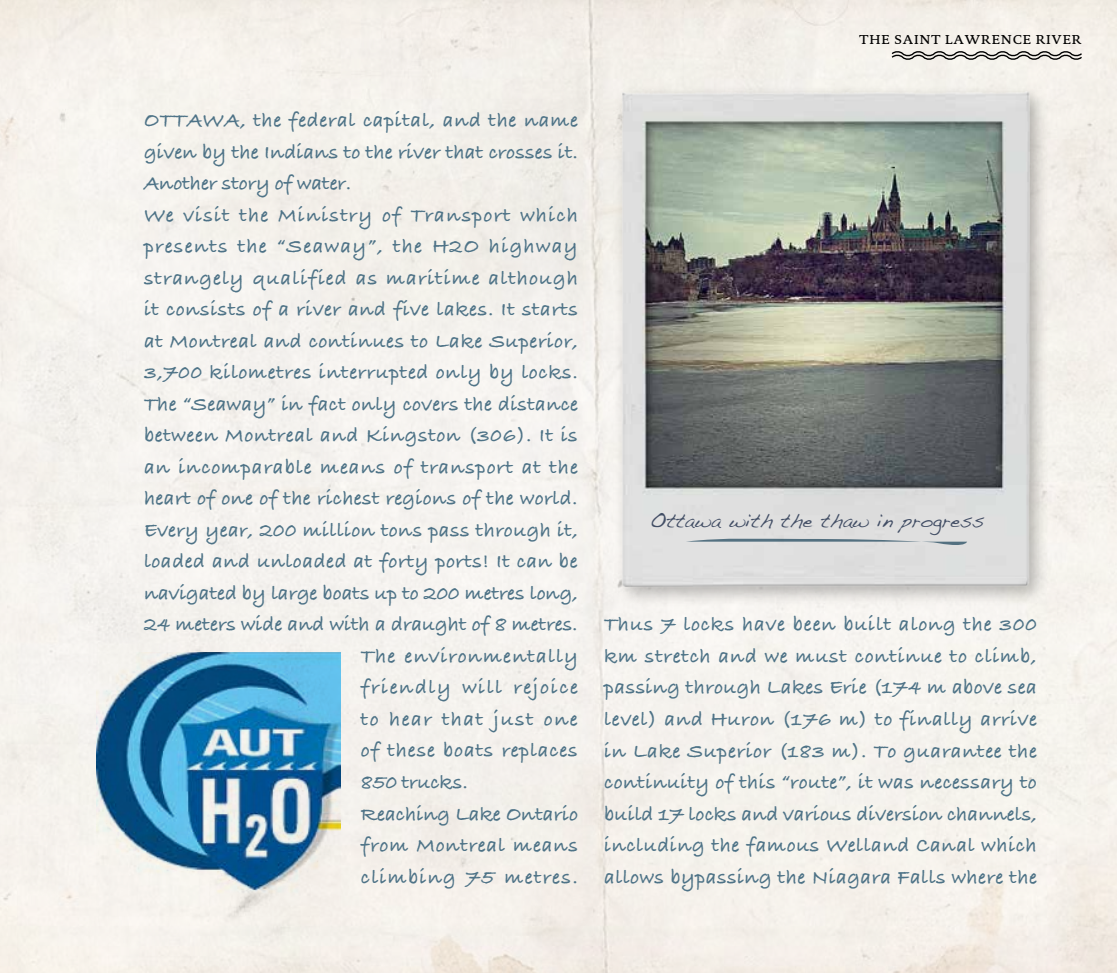
<style>
.page{position:relative;width:1117px;height:973px;background:#fff}
.page>*{position:absolute;margin:0;border:0;box-sizing:border-box;transform-origin:0 0}
.t1{font:700 21px/31.5px "Bradley Hand ITCTT";letter-spacing:.03em;color:#4e7387;text-align:justify}
.t2{font:700 21px "Bradley Hand ITCTT";color:#4e7387}
.t3{font:700 21px "Bradley Hand ITCTT";letter-spacing:.06em;color:#4e7387}
.t4{font:700 21px "Bradley Hand ITCTT";letter-spacing:.005em;color:#4e7387}
.t5{font:700 21px "Bradley Hand ITCTT";letter-spacing:.01em;color:#4e7387}
.t6{font:700 21px "Bradley Hand ITCTT";letter-spacing:.05em;color:#4e7387}
.t7{font:700 21px "Bradley Hand ITCTT";letter-spacing:.065em;color:#4e7387}
.t8{font:700 21px "Bradley Hand ITCTT";letter-spacing:.08em;color:#4e7387}
.t9{font:700 21px "Bradley Hand ITCTT";letter-spacing:.055em;color:#4e7387}
.t10{font:19.78px "Handwriting Dakota";color:#424e65}
.t11{font:13.12px "Documenta Medium Small Caps";letter-spacing:.075em;color:#000}
</style>
<div class="page">
<div style="left:0;top:0;width:1116px;height:972px;background:#f5f2ec"></div>
<div style="left:613px;top:83px;width:437px;height:524px;background:#f0ede7"></div>
<img style="left:604px;top:71px;width:437px;height:539px">
<img style="left:97px;top:652px;width:244px;height:264px">
<svg style="left:685px;top:537px;width:281px;height:9px"></svg>
<svg style="left:890px;top:49px;width:193px;height:13px;background:#bcbab5"></svg>
<p class="t11" style="left:859px;top:32px;width:223px">THE SAINT LAWRENCE RIVER</p>
<p class="t1" style="left:144px;top:103px;width:435px">OTTAWA, the federal capital, and the name</p>
<p class="t5" style="left:144px;top:136px;width:435px">given by the Indians to the river that crosses it.</p>
<p class="t2" style="left:144px;top:167px;width:209px">Another story of water.</p>
<p class="t3" style="left:144px;top:199px;width:435px">We visit the Ministry of Transport which</p>
<p class="t3" style="left:144px;top:230px;width:435px">presents the “Seaway”, the H2O highway</p>
<p class="t6" style="left:144px;top:262px;width:435px">strangely qualified as maritime although</p>
<p class="t1" style="left:144px;top:292px;width:435px">it consists of a river and five lakes. It starts</p>
<p class="t1" style="left:144px;top:324px;width:435px">at Montreal and continues to Lake Superior,</p>
<p class="t1" style="left:144px;top:355px;width:435px">3,700 kilometres interrupted only by locks.</p>
<p class="t1" style="left:144px;top:387px;width:435px">The “Seaway” in fact only covers the distance</p>
<p class="t1" style="left:144px;top:418px;width:435px">between Montreal and Kingston (306). It is</p>
<p class="t1" style="left:144px;top:450px;width:435px">an incomparable means of transport at the</p>
<p class="t1" style="left:144px;top:481px;width:435px">heart of one of the richest regions of the world.</p>
<p class="t1" style="left:144px;top:513px;width:435px">Every year, 200 million tons pass through it,</p>
<p class="t1" style="left:144px;top:544px;width:435px">loaded and unloaded at forty ports! It can be</p>
<p class="t2" style="left:144px;top:576px;width:435px">navigated by large boats up to 200 metres long,</p>
<p class="t4" style="left:144px;top:608px;width:435px">24 meters wide and with a draught of 8 metres.</p>
<p class="t9" style="left:361px;top:639px;width:218px">The environmentally</p>
<p class="t8" style="left:361px;top:671px;width:218px">friendly will rejoice</p>
<p class="t7" style="left:361px;top:702px;width:218px">to hear that just one</p>
<p class="t1" style="left:361px;top:733px;width:218px">of these boats replaces</p>
<p class="t2" style="left:361px;top:766px;width:108px">850 trucks.</p>
<p class="t4" style="left:361px;top:797px;width:218px">Reaching Lake Ontario</p>
<p class="t1" style="left:361px;top:828px;width:218px">from Montreal means</p>
<p class="t7" style="left:361px;top:860px;width:218px">climbing 75 metres.</p>
<p class="t10" style="left:650px;top:508px;width:335px">Ottawa with the thaw in progress</p>
<p class="t1" style="left:604px;top:607px;width:434px">Thus 7 locks have been built along the 300 km stretch and we must continue to climb, passing through Lakes Erie (174 m above sea level) and Huron (176 m) to finally arrive in Lake Superior (183 m). To guarantee the continuity of this “route”, it was necessary to build 17 locks and various diversion channels, including the famous Welland Canal which allows bypassing the Niagara Falls where the</p>
</div>
